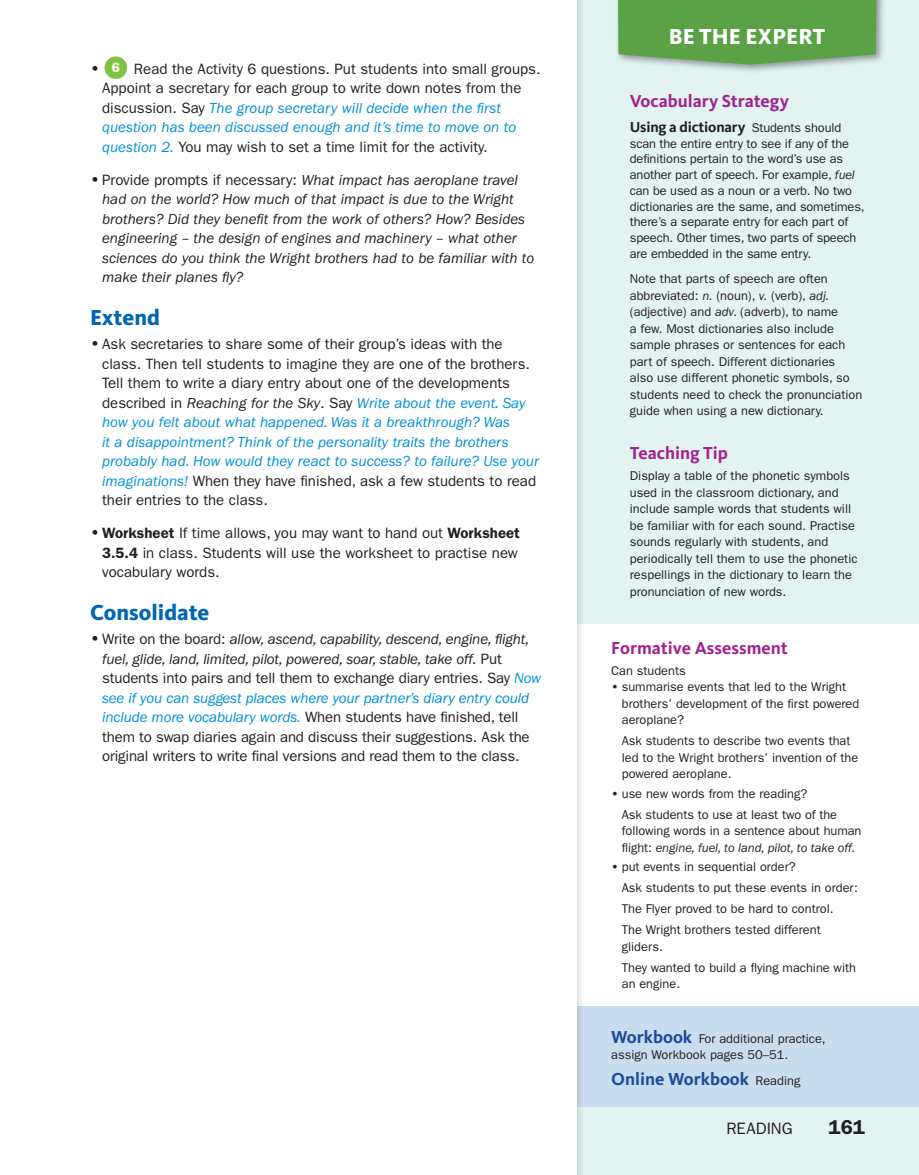
<style>
.page{position:relative;width:919px;height:1175px;background:#fff}
.page>*{position:absolute;margin:0;border:0;box-sizing:border-box;transform-origin:0 0}
.t1{font:800 22.5px "Kievit OT";color:#0166b3}
.t2{font:800 22.5px "Kievit OT";letter-spacing:.01em;color:#fff}
.t3{font:600 20.25px "ITC Franklin Gothic Std";color:#231f20}
.t4{font:700 18px "Kievit OT";color:#a2238e}
.t5{font:700 18px "Kievit OT";color:#1e4c99}
.t6{font:16.5px "ITC Franklin Gothic Std";color:#231f20}
.t7{font:15px/19.5px "ITC Franklin Gothic Std";color:#231f20}
.t8{font:italic 15px/19.5px "ITC Franklin Gothic Std";color:#231f20}
.t9{font:700 15px "Kievit OT";letter-spacing:-.01em;color:#231f20}
.t10{font:12.75px/16.5px "ITC Franklin Gothic Std";color:#231f20}
.s1{font-weight:600;font-size:16.5px}
.s2{font-weight:600;font-size:13.5px;color:#fff}
.s3{font-style:italic;color:#008fd5}
.s4{font-weight:600;font-style:normal;font-size:16.5px}
.s5{font-style:normal}
.s6{font-style:italic}
.s7{font-weight:600}
.s8{font-family:"ITC Franklin Gothic Std";font-weight:400;font-size:12.75px}
.s9{font-family:"Kievit OT";font-weight:700;font-size:18px;color:#1e4c99}
.s10{font-family:"ITC Franklin Gothic Std";font-weight:400;font-size:12.75px;color:#231f20}
</style>
<div class="page">
<div style="left:549px;top:0;width:369px;height:1175px;background:#e2f3f2"></div>
<div style="left:567px;top:623px;width:351px;height:383px;background:#fff"></div>
<div style="left:567px;top:1006px;width:351px;height:101px;background:#c9ddf1"></div>
<div style="left:0;top:0;width:576px;height:1175px;background:#fff"></div>
<div style="left:614px;top:0;width:271px;height:74px;background:#231f20;opacity:.45"></div>
<svg style="left:617px;top:0;width:259px;height:65px"></svg>
<div style="left:104px;top:56px;width:23px;height:23px;background:#7fc241;border-radius:50%"></div>
<p class="t7" style="left:102px;top:59px;width:440px;text-indent:-12px"><span class="s1">•</span> <span class="s2">6</span> Read the Activity 6 questions. Put students into small groups.<br>Appoint a secretary for each group to write down notes from the discussion. Say <span class="s3">The group secretary will decide when the first question has been discussed enough and it’s time to move on to question 2.</span> You may wish to set a time limit for the activity.</p>
<p class="t8" style="left:102px;top:170px;width:433px;text-indent:-12px"><span class="s4">•</span> <span class="s5">Provide prompts if necessary:</span> What impact has aeroplane travel had on the world? How much of that impact is due to the Wright brothers? Did they benefit from the work of others? How? Besides engineering – the design of engines and machinery – what other sciences do you think the Wright brothers had to be familiar with to make their planes fly?</p>
<p class="t1" style="left:90px;top:304px;width:71px">Extend</p>
<p class="t7" style="left:102px;top:334px;width:438px;text-indent:-12px"><span class="s1">•</span> Ask secretaries to share some of their group’s ideas with the class. Then tell students to imagine they are one of the brothers.<br>Tell them to write a diary entry about one of the developments described in <span class="s6">Reaching for the Sky</span>. Say <span class="s3">Write about the event. Say how you felt about what happened. Was it a breakthrough? Was<br>it a disappointment? Think of the personality traits the brothers probably had. How would they react to success? to failure? Use your imaginations!</span> When they have finished, ask a few students to read their entries to the class.</p>
<p class="t7" style="left:102px;top:523px;width:419px;text-indent:-12px"><span class="s1">•</span> <span class="s7">Worksheet</span> If time allows, you may want to hand out <span class="s7">Worksheet<br>3.5.4</span> in class. Students will use the worksheet to practise new vocabulary words.</p>
<p class="t1" style="left:90px;top:599px;width:121px">Consolidate</p>
<p class="t7" style="left:102px;top:629px;width:440px;text-indent:-12px"><span class="s1">•</span> Write on the board: <span class="s6">allow, ascend, capability, descend, engine, flight, fuel, glide, land, limited, pilot, powered, soar, stable, take off.</span> Put students into pairs and tell them to exchange diary entries. Say <span class="s3">Now see if you can suggest places where your partner’s diary entry could include more vocabulary words.</span> When students have finished, tell them to swap diaries again and discuss their suggestions. Ask the original writers to write final versions and read them to the class.</p>
<p class="t2" style="left:668px;top:23px;width:154px">Be the Expert</p>
<p class="t4" style="left:629px;top:91px;width:161px">Vocabulary Strategy</p>
<p class="t9" style="left:629px;top:118px;width:213px">Using a dictionary <span class="s8">Students should</span></p>
<p class="t10" style="left:629px;top:136px;width:236px;line-height:15.8px">scan the entire entry to see if any of the definitions pertain to the word’s use as another part of speech. For example, <span class="s6">fuel </span>can be used as a noun or a verb. No two dictionaries are the same, and sometimes, there’s a separate entry for each part of speech. Other times, two parts of speech are embedded in the same entry.</p>
<p class="t10" style="left:629px;top:271px;width:234px">Note that parts of speech are often abbreviated: <span class="s6">n.</span> (noun), <span class="s6">v.</span> (verb), <span class="s6">adj. </span>(adjective) and <span class="s6">adv.</span> (adverb), to name<br>a few. Most dictionaries also include sample phrases or sentences for each part of speech. Different dictionaries<br>also use different phonetic symbols, so students need to check the pronunciation guide when using a new dictionary.</p>
<p class="t4" style="left:629px;top:442px;width:99px">Teaching Tip</p>
<p class="t10" style="left:629px;top:467px;width:229px">Display a table of the phonetic symbols used in the classroom dictionary, and include sample words that students will be familiar with for each sound. Practise sounds regularly with students, and periodically tell them to use the phonetic respellings in the dictionary to learn the pronunciation of new words.</p>
<p class="t4" style="left:611px;top:637px;width:178px">Formative Assessment</p>
<p class="t10" style="left:611px;top:662px;width:76px">Can students</p>
<p class="t10" style="left:621px;top:679px;width:239px;text-indent:-11px"><span class="s7">•</span> summarise events that led to the Wright brothers’ development of the first powered aeroplane?</p>
<p class="t10" style="left:621px;top:733px;width:238px">Ask students to describe two events that led to the Wright brothers’ invention of the powered aeroplane.</p>
<p class="t10" style="left:621px;top:783px;width:217px;line-height:21px;text-indent:-11px"><span class="s7">•</span> use new words from the reading?<br>Ask students to use at least two of the</p>
<p class="t10" style="left:621px;top:823px;width:241px">following words in a sentence about human flight: <span class="s6">engine, fuel, to land, pilot, to take off.</span></p>
<p class="t10" style="left:621px;top:856px;width:238px;line-height:21px;text-indent:-11px"><span class="s7">•</span> put events in sequential order?<br>Ask students to put these events in order:<br>The Flyer proved to be hard to control.<br>The Wright brothers tested different</p>
<p class="t10" style="left:621px;top:936px;width:236px;line-height:21px">gliders.<br>They wanted to build a flying machine with</p>
<p class="t10" style="left:621px;top:976px;width:60px">an engine.</p>
<p class="t10" style="left:611px;top:1030px;width:216px"><span class="s9">Workbook</span> For additional practice, assign Workbook pages 50–51.</p>
<p class="t5" style="left:611px;top:1068px;width:190px">Online Workbook <span class="s10">Reading</span></p>
<p class="t6" style="left:726px;top:1119px;width:14px">Readi</p>
<p class="t6" style="left:770px;top:1119px;width:21px">ng</p>
<p class="t3" style="left:828px;top:1115px;width:38px">161</p>
</div>
